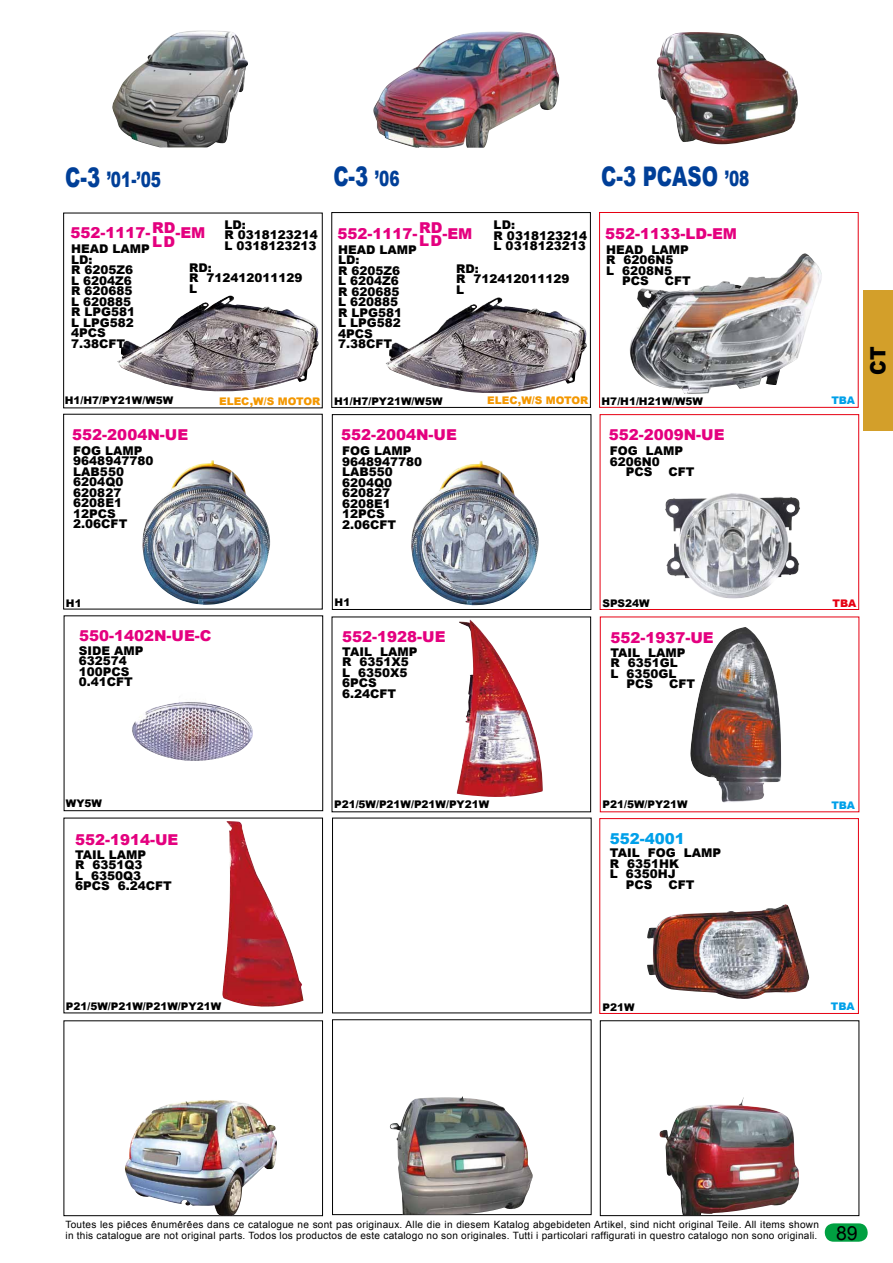
<style>
.page{position:relative;width:893px;height:1263px;background:#fff}
.page>*{position:absolute;margin:0;border:0;box-sizing:border-box;transform-origin:0 0}
.t1{font:900 27px "Arial";color:#003f98;scale:.73 1}
.t2{font:900 21px "Arial";color:#003f98;scale:.73 1}
.t3{font:900 21px "Arial";color:#000;scale:.9 1}
.t4{font:19.5px "Arial";color:#000}
.t5{font:900 15px/13.5px "Arial";color:#e4007f}
.t6{font:900 15px "Arial";color:#00a0e9}
.t7{font:900 12px/10.5px "Arial";color:#000}
.t8{font:900 10.5px "Arial";color:#000}
.t9{font:900 10.5px "Arial";color:#f39700}
.t10{font:900 10.5px "Arial";letter-spacing:-.01em;color:#00a0e9}
.t11{font:900 10.5px "Arial";color:#e60012}
.t12{font:10.05px/10.5px "Arial";letter-spacing:.025em;color:#000}
.s1{font-size:27px}
.s2{font-size:21px}
</style>
<div class="page">
<div style="left:825px;top:1223px;width:43px;height:19px;background:#00a041;border-radius:9px"></div>
<div style="left:863px;top:290px;width:30px;height:141px;background:#d39f2a"></div>
<img style="left:456px;top:619px;width:87px;height:178px">
<div style="left:332px;top:1019px;width:259px;height:196px;border:1px solid #000"></div>
<img style="left:386px;top:297px;width:201px;height:96px">
<div style="left:331px;top:212px;width:260px;height:196px;border:1px solid #000"></div>
<img style="left:373px;top:32px;width:186px;height:116px">
<img style="left:222px;top:821px;width:82px;height:186px">
<div style="left:64px;top:1020px;width:259px;height:196px;border:1px solid #000"></div>
<img style="left:112px;top:30px;width:136px;height:117px">
<img style="left:124px;top:1100px;width:153px;height:116px">
<img style="left:117px;top:295px;width:202px;height:97px">
<div style="left:63px;top:213px;width:260px;height:195px;border:1px solid #000"></div>
<img style="left:132px;top:702px;width:121px;height:59px">
<div style="left:64px;top:615px;width:259px;height:196px;border:1px solid #000"></div>
<img style="left:390px;top:1096px;width:143px;height:118px">
<img style="left:411px;top:460px;width:128px;height:145px">
<div style="left:332px;top:414px;width:259px;height:196px;border:1px solid #000"></div>
<img style="left:142px;top:460px;width:128px;height:145px">
<div style="left:63px;top:414px;width:260px;height:195px;border:1px solid #000"></div>
<img style="left:629px;top:253px;width:193px;height:141px">
<div style="left:599px;top:212px;width:260px;height:196px;border:1px solid #e60012"></div>
<img style="left:665px;top:493px;width:135px;height:106px">
<div style="left:600px;top:414px;width:259px;height:196px;border:1px solid #e60012"></div>
<img style="left:690px;top:627px;width:91px;height:176px">
<img style="left:647px;top:904px;width:163px;height:95px">
<div style="left:599px;top:818px;width:260px;height:196px;border:1px solid #e60012"></div>
<div style="left:600px;top:1020px;width:259px;height:196px;border:1px solid #000"></div>
<img style="left:656px;top:32px;width:142px;height:112px">
<img style="left:659px;top:1097px;width:140px;height:118px">
<h2 class="t2" style="left:65px;top:164px;width:133px"><span class="s1">C-3</span> ’01-’05</h2>
<h1 class="t1" style="left:333px;top:157px;width:92px">C-3 <span class="s2">’06</span></h1>
<h1 class="t1" style="left:601px;top:157px;width:205px">C-3 PCASO <span class="s2">’08</span></h1>
<p class="t7" style="left:224px;top:219px;width:95px">LD:<br>R 0318123214<br>L 0318123213</p>
<p class="t5" style="left:152px;top:221px;width:25px">RD<br>LD</p>
<p class="t5" style="left:70px;top:226px;width:82px">552-1117-</p>
<p class="t5" style="left:175px;top:226px;width:31px">-EM</p>
<p class="t7" style="left:71px;top:243px;width:80px">HEAD LAMP<br>LD:<br>R 6205Z6<br>L 6204Z6<br>R 620685<br>L 620885<br>R LPG581<br>L LPG582<br>4PCS<br>7.38CFT</p>
<p class="t7" style="left:189px;top:262px;width:115px">RD:<br>R 712412011129<br>L</p>
<p class="t7" style="left:494px;top:219px;width:95px">LD:<br>R 0318123214<br>L 0318123213</p>
<p class="t5" style="left:419px;top:220px;width:25px">RD<br>LD</p>
<p class="t5" style="left:337px;top:226px;width:82px">552-1117-</p>
<p class="t5" style="left:442px;top:226px;width:31px">-EM</p>
<p class="t7" style="left:338px;top:244px;width:80px">HEAD LAMP<br>LD:<br>R 6205Z6<br>L 6204Z6<br>R 620685<br>L 620885<br>R LPG581<br>L LPG582<br>4PCS<br>7.38CFT</p>
<p class="t7" style="left:456px;top:263px;width:115px">RD:<br>R 712412011129<br>L</p>
<p class="t5" style="left:605px;top:226px;width:133px">552-1133-LD-EM</p>
<p class="t7" style="left:606px;top:244px;width:84px">HEAD LAMP</p>
<p class="t7" style="left:606px;top:254px;width:69px">R 6206N5</p>
<p class="t7" style="left:606px;top:265px;width:68px">L 6208N5</p>
<p class="t7" style="left:622px;top:275px;width:28px">PCS</p>
<p class="t7" style="left:665px;top:275px;width:28px">CFT</p>
<h2 class="t3" style="left:863px;top:374px;width:33px;rotate:-90deg">CT</h2>
<p class="t8" style="left:65px;top:393px;width:110px">H1/H7/PY21W/W5W</p>
<p class="t9" style="left:219px;top:393px;width:103px">ELEC,W/S MOTOR</p>
<p class="t8" style="left:334px;top:394px;width:110px">H1/H7/PY21W/W5W</p>
<p class="t9" style="left:487px;top:393px;width:103px">ELEC,W/S MOTOR</p>
<p class="t8" style="left:602px;top:393px;width:103px">H7/H1/H21W/W5W</p>
<p class="t10" style="left:831px;top:393px;width:25px">TBA</p>
<p class="t5" style="left:72px;top:427px;width:117px">552-2004N-UE</p>
<p class="t7" style="left:73px;top:445px;width:82px">FOG LAMP<br>9648947780<br>LAB550<br>6204Q0<br>620827<br>6208E1<br>12PCS<br>2.06CFT</p>
<p class="t5" style="left:341px;top:428px;width:117px">552-2004N-UE</p>
<p class="t7" style="left:342px;top:445px;width:82px">FOG LAMP<br>9648947780<br>LAB550<br>6204Q0<br>620827<br>6208E1<br>12PCS<br>2.06CFT</p>
<p class="t5" style="left:609px;top:428px;width:117px">552-2009N-UE</p>
<p class="t7" style="left:610px;top:445px;width:75px">FOG LAMP</p>
<p class="t7" style="left:610px;top:456px;width:52px">6206N0</p>
<p class="t7" style="left:626px;top:466px;width:28px">PCS</p>
<p class="t7" style="left:668px;top:466px;width:28px">CFT</p>
<p class="t8" style="left:66px;top:596px;width:17px">H1</p>
<p class="t8" style="left:335px;top:594px;width:17px">H1</p>
<p class="t8" style="left:602px;top:596px;width:49px">SPS24W</p>
<p class="t11" style="left:832px;top:596px;width:25px">TBA</p>
<p class="t5" style="left:79px;top:628px;width:134px">550-1402N-UE-C</p>
<p class="t7" style="left:79px;top:645px;width:66px">SIDE AMP<br>632574<br>100PCS<br>0.41CFT</p>
<p class="t5" style="left:342px;top:629px;width:105px">552-1928-UE</p>
<p class="t7" style="left:342px;top:646px;width:77px">TAIL LAMP<br>R 6351X5<br>L 6350X5<br>6PCS<br>6.24CFT</p>
<p class="t5" style="left:610px;top:631px;width:105px">552-1937-UE</p>
<p class="t7" style="left:610px;top:647px;width:77px">TAIL LAMP</p>
<p class="t7" style="left:610px;top:657px;width:69px">R 6351GL</p>
<p class="t7" style="left:610px;top:668px;width:68px">L 6350GL</p>
<p class="t7" style="left:626px;top:678px;width:28px">PCS</p>
<p class="t7" style="left:669px;top:678px;width:28px">CFT</p>
<p class="t8" style="left:66px;top:795px;width:38px">WY5W</p>
<p class="t8" style="left:334px;top:796px;width:157px">P21/5W/P21W/P21W/PY21W</p>
<p class="t8" style="left:602px;top:797px;width:87px">P21/5W/PY21W</p>
<p class="t10" style="left:831px;top:798px;width:25px">TBA</p>
<p class="t5" style="left:75px;top:832px;width:105px">552-1914-UE</p>
<p class="t7" style="left:75px;top:849px;width:98px">TAIL LAMP<br>R 6351Q3<br>L 6350Q3<br>6PCS 6.24CFT</p>
<p class="t6" style="left:610px;top:827px;width:77px">552-4001</p>
<p class="t7" style="left:610px;top:847px;width:113px">TAIL FOG LAMP</p>
<p class="t7" style="left:610px;top:858px;width:71px">R 6351HK</p>
<p class="t7" style="left:610px;top:868px;width:68px">L 6350HJ</p>
<p class="t7" style="left:626px;top:879px;width:28px">PCS</p>
<p class="t7" style="left:669px;top:879px;width:28px">CFT</p>
<p class="t8" style="left:66px;top:998px;width:157px">P21/5W/P21W/P21W/PY21W</p>
<p class="t8" style="left:602px;top:999px;width:34px">P21W</p>
<p class="t10" style="left:831px;top:998px;width:25px">TBA</p>
<p class="t12" style="left:66px;top:1220px;width:755px">Toutes les pieces enumerees dans ce catalogue ne sont pas originaux. Alle die in diesem Katalog abgebideten Artikel, sind nicht original Teile. All items shown in this catalogue are not original parts. Todos los productos de este catalogo no son originales. Tutti i particolari raffigurati in questro catalogo non sono originali.</p>
<h3 class="t4" style="left:836px;top:1220px;width:23px">89</h3>
</div>
